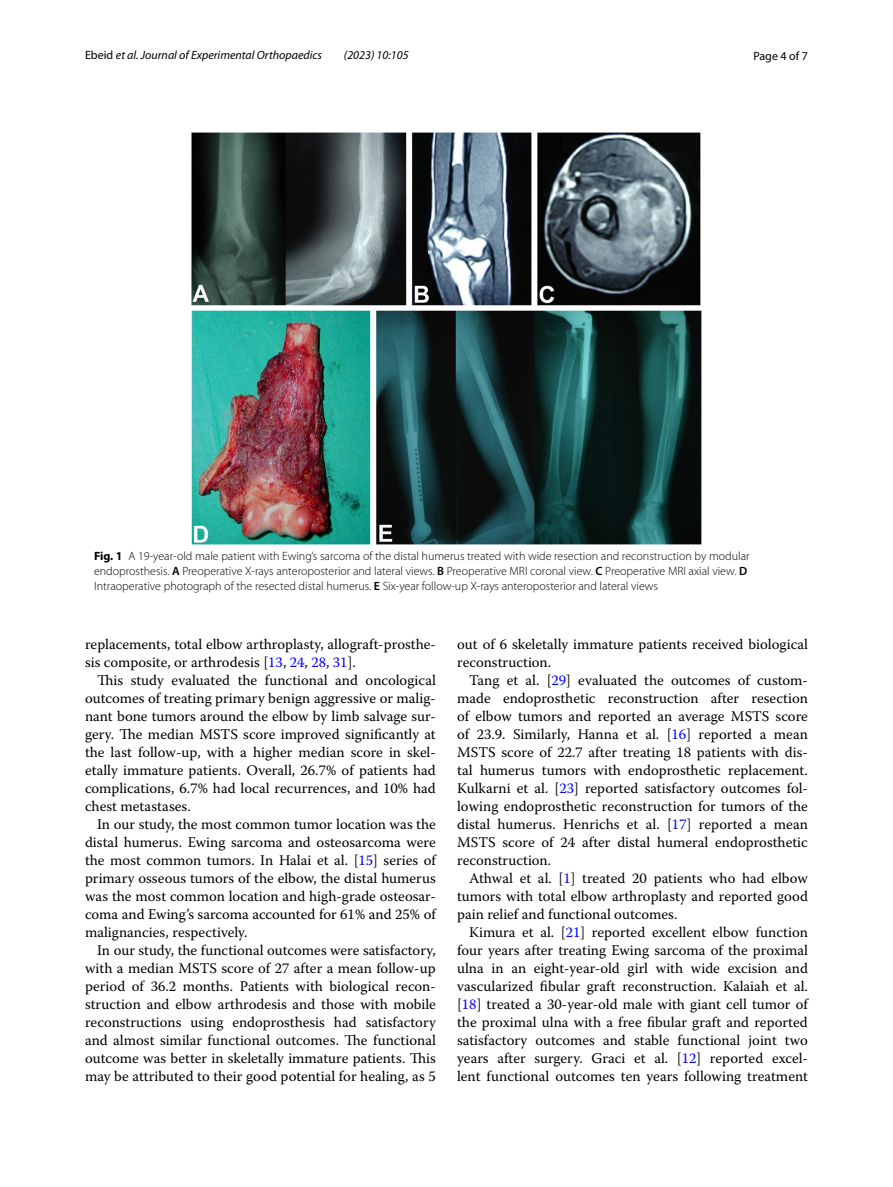
<style>
.page{position:relative;width:893px;height:1187px;background:#fff}
.page>*{position:absolute;margin:0;border:0;box-sizing:border-box;transform-origin:0 0}
.t1{font:14.7px/18px "Warnock Pro";color:#000;text-align:justify}
.t2{font:300 12px/15px "Myriad Pro";color:#000}
.t3{font:italic 12px "Myriad Pro";color:#000}
.t4{font:12px "Myriad Pro";color:#000}
.s1{font-style:normal}
.s2{font-weight:700}
.s3{font-weight:600}
.s4{color:#00f}
</style>
<div class="page">
<img style="left:191px;top:133px;width:511px;height:412px">
<p class="t3" style="left:85px;top:48px;width:239px"><span class="s1">Ebeid</span> et al. Journal of Experimental Orthopaedics</p>
<p class="t3" style="left:344px;top:48px;width:66px">(2023) 10:105</p>
<p class="t4" style="left:753px;top:48px;width:56px">Page 4 of 7</p>
<p class="t2" style="left:94px;top:548px;width:657px"><span class="s2">Fig. 1</span> A 19-year-old male patient with Ewing’s sarcoma of the distal humerus treated with wide resection and reconstruction by modular endoprosthesis. <span class="s3">A</span> Preoperative X-rays anteroposterior and lateral views. <span class="s3">B</span> Preoperative MRI coronal view. <span class="s3">C</span> Preoperative MRI axial view. <span class="s3">D<br></span>Intraoperative photograph of the resected distal humerus. <span class="s3">E</span> Six-year follow-up X-rays anteroposterior and lateral views</p>
<p class="t1" style="left:85px;top:635px;width:352px">replacements, total elbow arthroplasty, allograft-prosthe&shy;sis composite, or arthrodesis [<span class="s4">13</span>, <span class="s4">24</span>, <span class="s4">28</span>, <span class="s4">31</span>].</p>
<p class="t1" style="left:85px;top:671px;width:352px;text-indent:12px">This study evaluated the functional and oncological outcomes of treating primary benign aggressive or malig&shy;nant bone tumors around the elbow by limb salvage sur&shy;gery. The median MSTS score improved significantly at the last follow-up, with a higher median score in skel&shy;etally immature patients. Overall, 26.7% of patients had complications, 6.7% had local recurrences, and 10% had chest metastases.</p>
<p class="t1" style="left:85px;top:815px;width:352px;text-indent:12px">In our study, the most common tumor location was the distal humerus. Ewing sarcoma and osteosarcoma were the most common tumors. In Halai et al. [<span class="s4">15</span>] series of primary osseous tumors of the elbow, the distal humerus was the most common location and high-grade osteosar&shy;coma and Ewing’s sarcoma accounted for 61% and 25% of malignancies, respectively.</p>
<p class="t1" style="left:85px;top:941px;width:352px;text-indent:12px">In our study, the functional outcomes were satisfactory, with a median MSTS score of 27 after a mean follow-up period of 36.2 months. Patients with biological recon&shy;struction and elbow arthrodesis and those with mobile reconstructions using endoprosthesis had satisfactory and almost similar functional outcomes. The functional outcome was better in skeletally immature patients. This may be attributed to their good potential for healing, as 5</p>
<p class="t1" style="left:457px;top:635px;width:352px">out of 6 skeletally immature patients received biological reconstruction.</p>
<p class="t1" style="left:457px;top:671px;width:352px;text-indent:12px">Tang et al. [<span class="s4">29</span>] evaluated the outcomes of custom&shy;made endoprosthetic reconstruction after resection of elbow tumors and reported an average MSTS score of 23.9. Similarly, Hanna et al. [<span class="s4">16</span>] reported a mean MSTS score of 22.7 after treating 18 patients with dis&shy;tal humerus tumors with endoprosthetic replacement.<br>Kulkarni et al. [<span class="s4">23</span>] reported satisfactory outcomes fol&shy;lowing endoprosthetic reconstruction for tumors of the distal humerus. Henrichs et al. [<span class="s4">17</span>] reported a mean MSTS score of 24 after distal humeral endoprosthetic reconstruction.</p>
<p class="t1" style="left:457px;top:869px;width:352px;text-indent:12px">Athwal et al. [<span class="s4">1</span>] treated 20 patients who had elbow tumors with total elbow arthroplasty and reported good pain relief and functional outcomes.</p>
<p class="t1" style="left:457px;top:923px;width:352px;text-indent:12px">Kimura et al. [<span class="s4">21</span>] reported excellent elbow function four years after treating Ewing sarcoma of the proximal ulna in an eight-year-old girl with wide excision and vascularized fibular graft reconstruction. Kalaiah et al. [<span class="s4">18</span>] treated a 30-year-old male with giant cell tumor of the proximal ulna with a free fibular graft and reported satisfactory outcomes and stable functional joint two years after surgery. Graci et al. [<span class="s4">12</span>] reported excel&shy;lent functional outcomes ten years following treatment</p>
</div>
